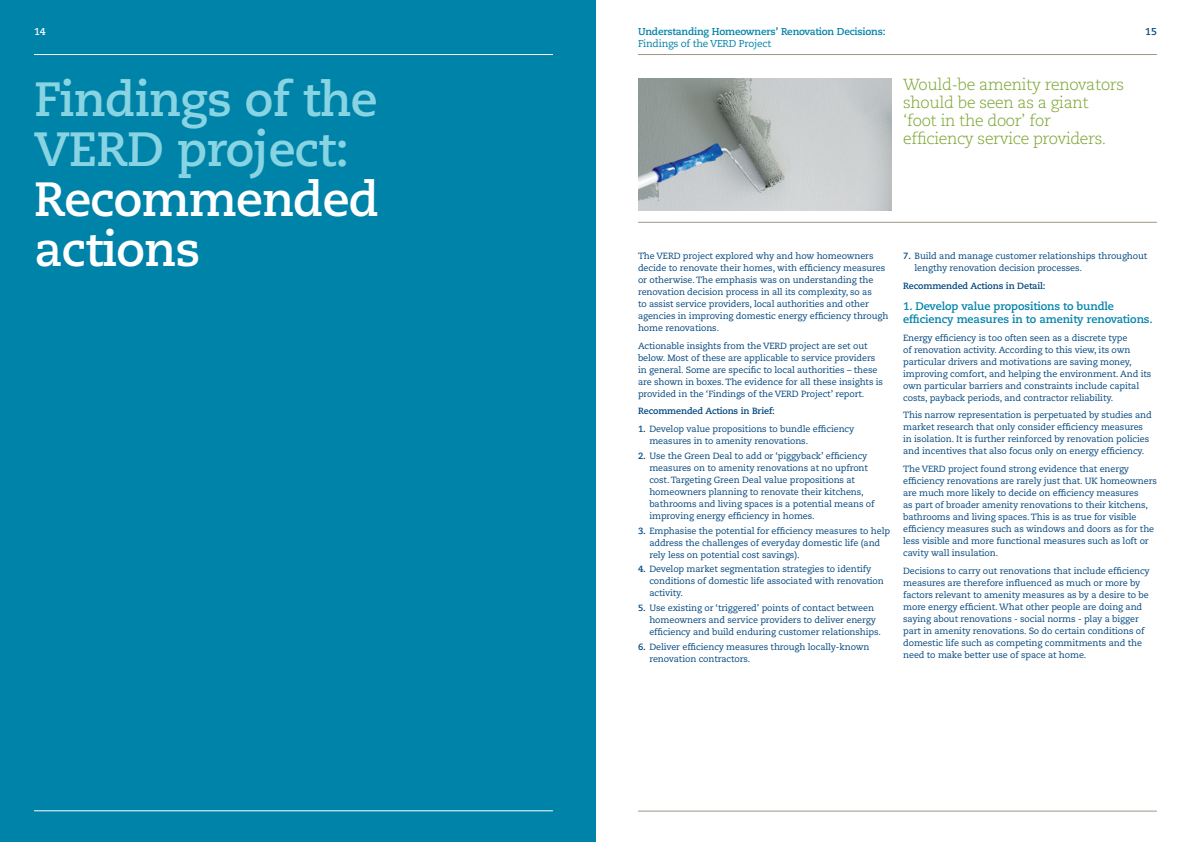
<style>
.page{position:relative;width:1191px;height:842px;background:#fff}
.page>*{position:absolute;margin:0;border:0;box-sizing:border-box;transform-origin:0 0}
.t1{font:700 48px/50px "Caecilia";letter-spacing:-.015em;color:#88d4e2}
.t2{font:700 48px/50px "Caecilia";letter-spacing:-.015em;color:#fff}
.t3{font:300 16px/18px "Caecilia";letter-spacing:-.02em;color:#78a22d}
.t4{font:700 11px/13px "Caecilia";letter-spacing:-.01em;color:#0083a9}
.t5{font:700 10px "Caecilia";letter-spacing:-.02em;color:#0083a9}
.t6{font:10px "Caecilia";letter-spacing:-.02em;color:#0083a9}
.t7{font:700 10px "Caecilia";color:#00467e}
.t8{font:700 10px "Caecilia";color:#fff}
.t9{font:9px/12px "Caecilia";letter-spacing:-.01em;color:#00467e}
.t10{font:700 9px "Caecilia";letter-spacing:-.01em;color:#00467e}
.s1{font-weight:700}
</style>
<div class="page">
<img style="left:638px;top:78px;width:253px;height:133px">
<div style="left:0;top:1px;width:595px;height:841px;background:#0083a9"></div>
<hr style="left:638px;top:811px;width:519px;height:1px;background:#a19689">
<hr style="left:638px;top:222px;width:519px;height:1px;background:#a19689">
<hr style="left:638px;top:54px;width:519px;height:1px;background:#a19689">
<hr style="left:34px;top:54px;width:519px;height:1px;background:#fff">
<hr style="left:34px;top:810px;width:519px;height:1px;background:#fff">
<p class="t8" style="left:34px;top:26px;width:13px">14</p>
<h1 class="t1" style="left:34px;top:75px;width:345px">Findings of the<br>VERD project:</h1>
<h1 class="t2" style="left:34px;top:175px;width:346px">Recommended actions</h1>
<p class="t5" style="left:638px;top:26px;width:249px">Understanding Homeowners’ Renovation Decisions:</p>
<p class="t7" style="left:1145px;top:26px;width:13px">15</p>
<p class="t6" style="left:638px;top:38px;width:135px">Findings of the VERD Project</p>
<h2 class="t3" style="left:903px;top:76px;width:222px">Would-be amenity renovators should be seen as a giant ‘foot in the door’ for efficiency service providers.</h2>
<p class="t9" style="left:638px;top:250px;width:252px">The VERD project explored why and how homeowners decide to renovate their homes, with efficiency measures or otherwise. The emphasis was on understanding the renovation decision process in all its complexity, so as<br>to assist service providers, local authorities and other agencies in improving domestic energy efficiency through home renovations.</p>
<p class="t9" style="left:638px;top:340px;width:246px">Actionable insights from the VERD project are set out below. Most of these are applicable to service providers in general. Some are specific to local authorities – these are shown in boxes. The evidence for all these insights is provided in the ‘Findings of the VERD Project’ report.</p>
<p class="t10" style="left:638px;top:406px;width:138px">Recommended Actions in Brief:</p>
<p class="t9" style="left:649px;top:423px;width:206px;text-indent:-11px"><span class="s1">1.</span> Develop value propositions to bundle efficiency measures in to amenity renovations.</p>
<p class="t9" style="left:649px;top:450px;width:227px;text-indent:-11px"><span class="s1">2.</span> Use the Green Deal to add or ‘piggyback’ efficiency measures on to amenity renovations at no upfront cost. Targeting Green Deal value propositions at homeowners planning to renovate their kitchens, bathrooms and living spaces is a potential means of improving energy efficiency in homes.</p>
<p class="t9" style="left:649px;top:525px;width:242px;text-indent:-11px"><span class="s1">3.</span> Emphasise the potential for efficiency measures to help address the challenges of everyday domestic life (and rely less on potential cost savings).</p>
<p class="t9" style="left:649px;top:563px;width:236px;text-indent:-11px"><span class="s1">4.</span> Develop market segmentation strategies to identify conditions of domestic life associated with renovation activity.</p>
<p class="t9" style="left:649px;top:602px;width:233px;text-indent:-11px"><span class="s1">5.</span> Use existing or ‘triggered’ points of contact between homeowners and service providers to deliver energy efficiency and build enduring customer relationships.</p>
<p class="t9" style="left:649px;top:641px;width:222px;text-indent:-11px"><span class="s1">6.</span> Deliver efficiency measures through locally-known renovation contractors.</p>
<p class="t9" style="left:914px;top:250px;width:234px;text-indent:-11px"><span class="s1">7.</span> Build and manage customer relationships throughout lengthy renovation decision processes.</p>
<p class="t10" style="left:903px;top:280px;width:144px">Recommended Actions in Detail:</p>
<p class="t4" style="left:903px;top:300px;width:251px">1. Develop value propositions to bundle efficiency measures in to amenity renovations.</p>
<p class="t9" style="left:903px;top:332px;width:250px">Energy efficiency is too often seen as a discrete type<br>of renovation activity. According to this view, its own particular drivers and motivations are saving money, improving comfort, and helping the environment. And its own particular barriers and constraints include capital costs, payback periods, and contractor reliability.</p>
<p class="t9" style="left:903px;top:409px;width:250px">This narrow representation is perpetuated by studies and market research that only consider efficiency measures in isolation. It is further reinforced by renovation policies and incentives that also focus only on energy efficiency.</p>
<p class="t9" style="left:903px;top:463px;width:255px">The VERD project found strong evidence that energy efficiency renovations are rarely just that. UK homeowners are much more likely to decide on efficiency measures<br>as part of broader amenity renovations to their kitchens, bathrooms and living spaces. This is as true for visible efficiency measures such as windows and doors as for the less visible and more functional measures such as loft or cavity wall insulation.</p>
<p class="t9" style="left:903px;top:565px;width:248px">Decisions to carry out renovations that include efficiency measures are therefore influenced as much or more by factors relevant to amenity measures as by a desire to be more energy efficient. What other people are doing and saying about renovations - social norms - play a bigger part in amenity renovations. So do certain conditions of domestic life such as competing commitments and the need to make better use of space at home.</p>
</div>
